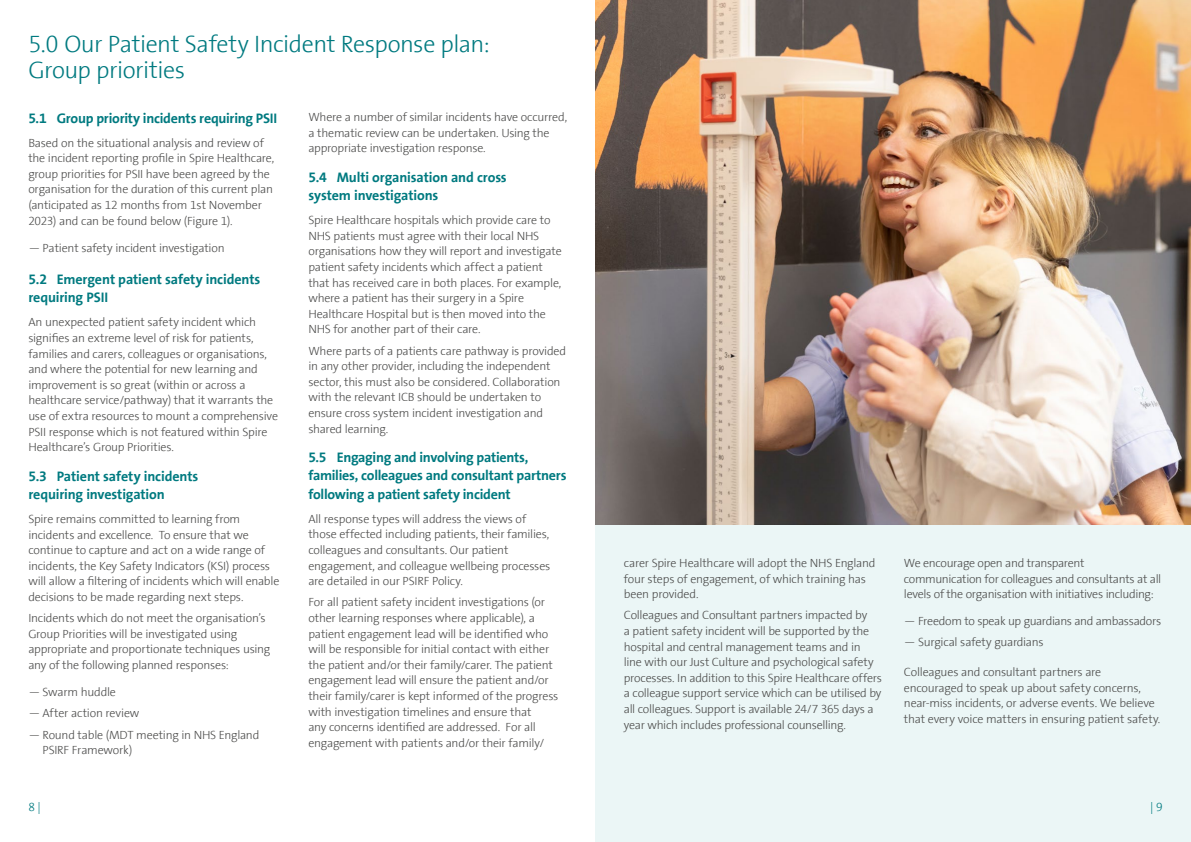
<style>
.page{position:relative;width:1191px;height:842px;background:#fff}
.page>*{position:absolute;margin:0;border:0;box-sizing:border-box;transform-origin:0 0}
.t1{font:300 24px/26.4px "The Sans Spire";letter-spacing:-.02em;color:#007a80}
.t2{font:700 14px/18.2px "The Sans Spire";letter-spacing:-.015em;color:#007a80}
.t3{font:300 12px/15.6px "The Sans Spire";letter-spacing:-.02em;color:#4a4a49}
.t4{font:300 12px "The Sans Spire";color:#007a80}
</style>
<div class="page">
<div style="left:595px;top:0;width:596px;height:842px;background:#ebf6f6"></div>
<img style="left:595px;top:0;width:596px;height:524px">
<h1 class="t1" style="left:28px;top:31px;width:463px">5.0 Our Patient Safety Incident Response plan:<br>Group priorities</h1>
<p class="t2" style="left:28px;top:109px;width:250px">5.1 Group priority incidents requiring PSII</p>
<p class="t3" style="left:28px;top:135px;width:247px">Based on the situational analysis and review of the incident reporting profile in Spire Healthcare, group priorities for PSII have been agreed by the organisation for the duration of this current plan (anticipated as 12 months from 1st November 2023) and can be found below (Figure 1).</p>
<p class="t3" style="left:28px;top:240px;width:198px">— Patient safety incident investigation</p>
<p class="t2" style="left:28px;top:270px;width:234px">5.2 Emergent patient safety incidents requiring PSII</p>
<p class="t3" style="left:28px;top:315px;width:251px">An unexpected patient safety incident which signifies an extreme level of risk for patients, families and carers, colleagues or organisations, and where the potential for new learning and improvement is so great (within or across a healthcare service/pathway) that it warrants the use of extra resources to mount a comprehensive PSII response which is not featured within Spire Healthcare’s Group Priorities.</p>
<p class="t2" style="left:28px;top:467px;width:172px">5.3 Patient safety incidents requiring investigation</p>
<p class="t3" style="left:28px;top:511px;width:252px">Spire remains committed to learning from incidents and excellence. To ensure that we continue to capture and act on a wide range of incidents, the Key Safety Indicators (KSI) process will allow a filtering of incidents which will enable decisions to be made regarding next steps.</p>
<p class="t3" style="left:28px;top:611px;width:243px">Incidents which do not meet the organisation’s Group Priorities will be investigated using appropriate and proportionate techniques using any of the following planned responses:</p>
<p class="t3" style="left:28px;top:684px;width:89px">— Swarm huddle</p>
<p class="t3" style="left:28px;top:706px;width:113px">— After action review</p>
<p class="t3" style="left:43px;top:727px;width:218px;text-indent:-14px">— Round table (MDT meeting in NHS England<br>PSIRF Framework)</p>
<p class="t3" style="left:308px;top:109px;width:260px">Where a number of similar incidents have occurred, a thematic review can be undertaken. Using the appropriate investigation response.</p>
<p class="t2" style="left:308px;top:168px;width:200px">5.4 Multi organisation and cross system investigations</p>
<p class="t3" style="left:308px;top:212px;width:255px">Spire Healthcare hospitals which provide care to NHS patients must agree with their local NHS organisations how they will report and investigate patient safety incidents which affect a patient that has received care in both places. For example, where a patient has their surgery in a Spire Healthcare Hospital but is then moved into the NHS for another part of their care.</p>
<p class="t3" style="left:308px;top:343px;width:259px">Where parts of a patients care pathway is provided in any other provider, including the independent sector, this must also be considered. Collaboration with the relevant ICB should be undertaken to ensure cross system incident investigation and shared learning.</p>
<p class="t2" style="left:308px;top:448px;width:260px">5.5 Engaging and involving patients, families, colleagues and consultant partners following a patient safety incident</p>
<p class="t3" style="left:308px;top:511px;width:243px">All response types will address the views of those effected including patients, their families, colleagues and consultants. Our patient engagement, and colleague wellbeing processes are detailed in our PSIRF Policy.</p>
<p class="t3" style="left:308px;top:595px;width:251px">For all patient safety incident investigations (or other learning responses where applicable), a patient engagement lead will be identified who will be responsible for initial contact with either the patient and/or their family/carer. The patient engagement lead will ensure the patient and/or their family/carer is kept informed of the progress with investigation timelines and ensure that<br>any concerns identified are addressed. For all engagement with patients and/or their family/</p>
<p class="t3" style="left:624px;top:555px;width:253px">carer Spire Healthcare will adopt the NHS England four steps of engagement, of which training has been provided.</p>
<p class="t3" style="left:624px;top:608px;width:260px">Colleagues and Consultant partners impacted by<br>a patient safety incident will be supported by the hospital and central management teams and in<br>line with our Just Culture and psychological safety processes. In addition to this Spire Healthcare offers a colleague support service which can be utilised by all colleagues. Support is available 24/7 365 days a year which includes professional counselling.</p>
<p class="t3" style="left:904px;top:555px;width:259px">We encourage open and transparent communication for colleagues and consultants at all levels of the organisation with initiatives including:</p>
<p class="t3" style="left:904px;top:613px;width:259px">— Freedom to speak up guardians and ambassadors</p>
<p class="t3" style="left:904px;top:635px;width:141px">— Surgical safety guardians</p>
<p class="t3" style="left:904px;top:664px;width:258px">Colleagues and consultant partners are encouraged to speak up about safety concerns, near-miss incidents, or adverse events. We believe that every voice matters in ensuring patient safety.</p>
<p class="t4" style="left:28px;top:800px;width:14px">8|</p>
<p class="t4" style="left:1150px;top:800px;width:14px">|9</p>
</div>
